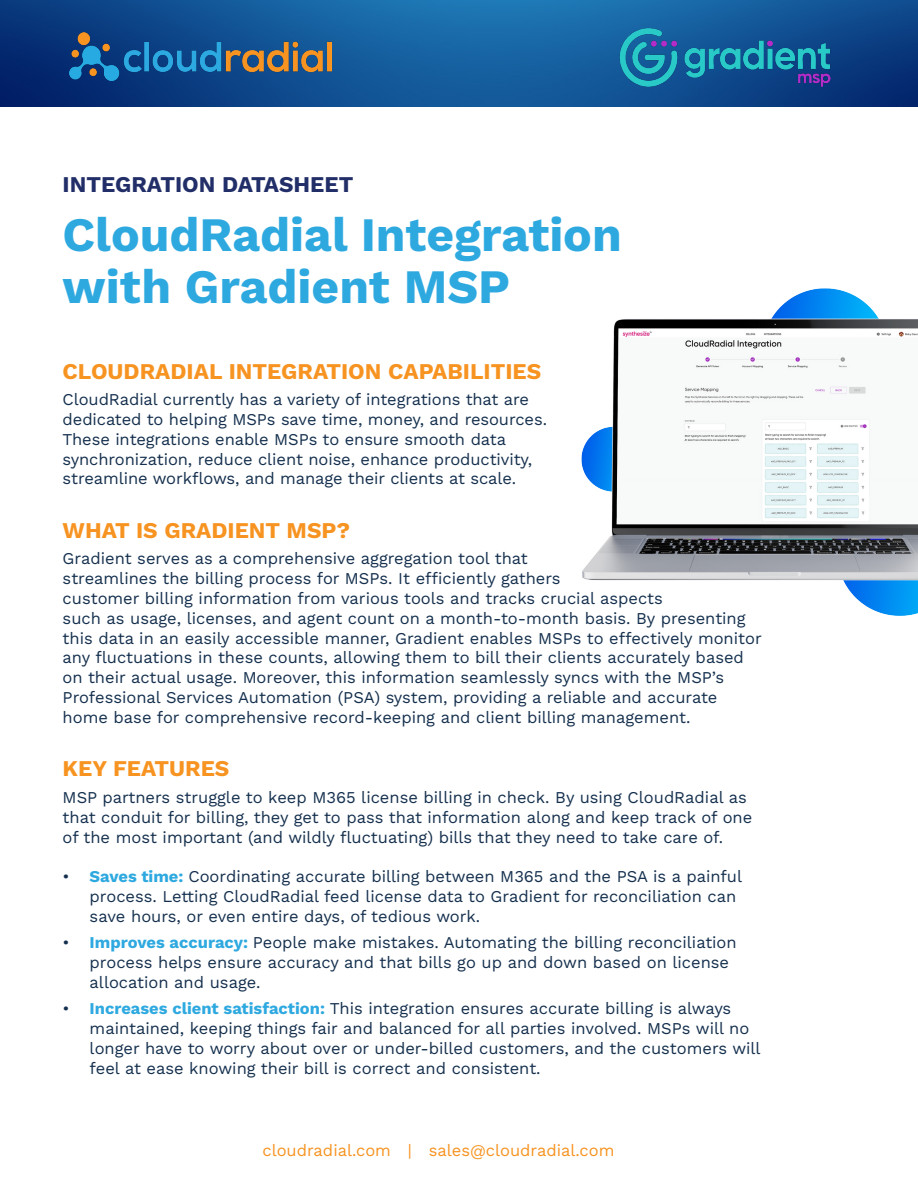
<style>
.page{position:relative;width:918px;height:1188px;background:#fff}
.page>*{position:absolute;margin:0;border:0;box-sizing:border-box;transform-origin:0 0}
.t1{font:700 48px/52.5px "Work Sans";color:#2ea9e0}
.t2{font:700 22.5px "Work Sans";color:#f79321}
.t3{font:700 22.5px "Work Sans";color:#212e68}
.t4{font:16.5px/19.8px "Work Sans";color:#15304e}
.t5{font:16.5px "Work Sans";color:#f79321}
.s1{font-weight:700;color:#2ea9e0}
</style>
<div class="page">
<img style="left:0;top:0;width:918px;height:107px">
<img style="left:69px;top:33px;width:262px;height:47px">
<img style="left:619px;top:25px;width:212px;height:64px">
<img style="left:581px;top:288px;width:337px;height:328px">
<h2 class="t3" style="left:63px;top:168px;width:292px">INTEGRATION DATASHEET</h2>
<p class="t1" style="left:63px;top:206px;width:561px">CloudRadial Integration with Gradient MSP</p>
<h2 class="t2" style="left:63px;top:354px;width:480px">CLOUDRADIAL INTEGRATION CAPABILITIES</h2>
<p class="t4" style="left:63px;top:389px;width:486px">CloudRadial currently has a variety of integrations that are dedicated to helping MSPs save time, money, and resources.<br>These integrations enable MSPs to ensure smooth data synchronization, reduce client noise, enhance productivity, streamline workflows, and manage their clients at scale.</p>
<h2 class="t2" style="left:63px;top:513px;width:289px">WHAT IS GRADIENT MSP?</h2>
<p class="t4" style="left:63px;top:548px;width:701px">Gradient serves as a comprehensive aggregation tool that<br>streamlines the billing process for MSPs. It efficiently gathers<br>customer billing information from various tools and tracks crucial aspects<br>such as usage, licenses, and agent count on a month-to-month basis. By presenting this data in an easily accessible manner, Gradient enables MSPs to effectively monitor any fluctuations in these counts, allowing them to bill their clients accurately based on their actual usage. Moreover, this information seamlessly syncs with the MSP’s Professional Services Automation (PSA) system, providing a reliable and accurate home base for comprehensive record-keeping and client billing management.</p>
<h2 class="t2" style="left:63px;top:752px;width:168px">KEY FEATURES</h2>
<p class="t4" style="left:63px;top:787px;width:691px">MSP partners struggle to keep M365 license billing in check. By using CloudRadial as that conduit for billing, they get to pass that information along and keep track of one of the most important (and wildly fluctuating) bills that they need to take care of.</p>
<p class="t4" style="left:90px;top:866px;width:654px;text-indent:-27px">• <span class="s1">Saves time:</span> Coordinating accurate billing between M365 and the PSA is a painful process. Letting CloudRadial feed license data to Gradient for reconciliation can save hours, or even entire days, of tedious work.</p>
<p class="t4" style="left:90px;top:932px;width:649px;text-indent:-27px">• <span class="s1">Improves accuracy:</span> People make mistakes. Automating the billing reconciliation process helps ensure accuracy and that bills go up and down based on license allocation and usage.</p>
<p class="t4" style="left:90px;top:998px;width:673px;text-indent:-27px">• <span class="s1">Increases client satisfaction:</span> This integration ensures accurate billing is always maintained, keeping things fair and balanced for all parties involved. MSPs will no longer have to worry about over or under-billed customers, and the customers will feel at ease knowing their bill is correct and consistent.</p>
<p class="t5" style="left:262px;top:1138px;width:354px">cloudradial.com | sales@cloudradial.com</p>
</div>
